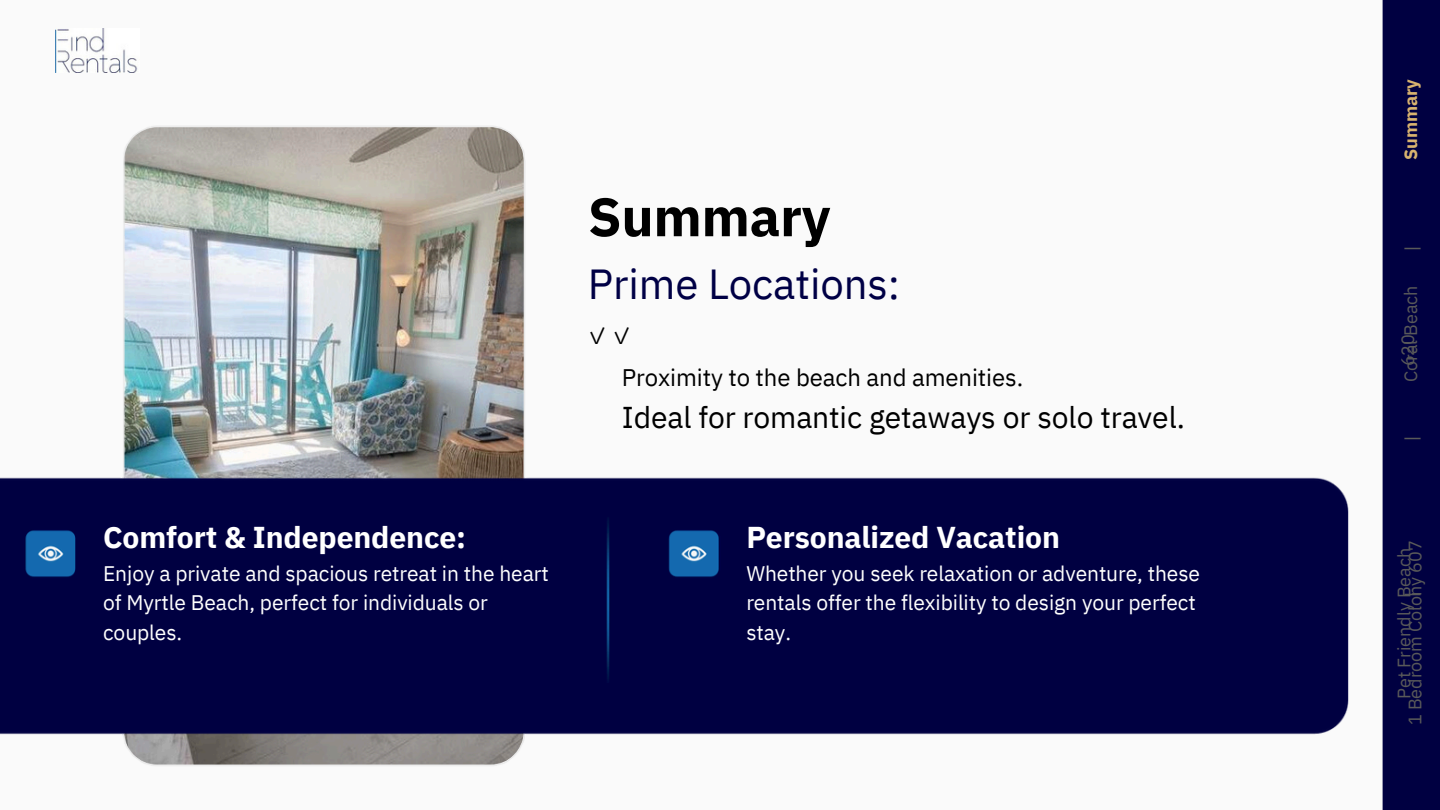
<style>
.page{position:relative;width:1440px;height:810px;background:#fafafa}
.page>*{position:absolute;margin:0;border:0;box-sizing:border-box;transform-origin:0 0}
.t1{font:700 54px "IBM Plex Sans";letter-spacing:-.005em;color:#000}
.t2{font:42px "IBM Plex Sans";letter-spacing:-.005em;color:#000045}
.t3{font:700 30.15px "IBM Plex Sans";letter-spacing:-.005em;color:#fff}
.t4{font:30px "IBM Plex Sans";letter-spacing:-.005em;color:#000}
.t5{font:24px "IBM Plex Sans";letter-spacing:-.005em;color:#000}
.t6{font:24px "IBM Plex Sans Cond";color:#000}
.t7{font:21px/29.2px "IBM Plex Sans";letter-spacing:-.005em;color:#fff}
.t8{font:18px "IBM Plex Sans";letter-spacing:-.005em;color:#595959}
.t9{font:700 18px "IBM Plex Sans";color:#d8b36f}
</style>
<div class="page">
<div style="left:1382px;top:0;width:58px;height:810px;background:#000041"></div>
<img style="left:56px;top:29px;width:82px;height:43px">
<img style="left:0;top:126px;width:1349px;height:640px">
<img style="left:1404px;top:246px;width:17px;height:3px">
<img style="left:1404px;top:436px;width:17px;height:4px">
<img style="left:1404px;top:593px;width:17px;height:3px">
<p class="t3" style="left:103px;top:518px;width:365px">Comfort &amp; Independence:</p>
<p class="t7" style="left:103px;top:559px;width:447px">Enjoy a private and spacious retreat in the heart of Myrtle Beach, perfect for individuals or couples.</p>
<p class="t1" style="left:588px;top:181px;width:244px">Summary</p>
<p class="t2" style="left:588px;top:256px;width:314px">Prime Locations:</p>
<p class="t6" style="left:588px;top:320px;width:44px">✓✓</p>
<h4 class="t5" style="left:622px;top:362px;width:403px">Proximity to the beach and amenities.</h4>
<h4 class="t4" style="left:622px;top:397px;width:565px">Ideal for romantic getaways or solo travel.</h4>
<p class="t3" style="left:746px;top:518px;width:315px">Personalized Vacation</p>
<p class="t7" style="left:746px;top:559px;width:455px">Whether you seek relaxation or adventure, these rentals offer the flexibility to design your perfect stay.</p>
<p class="t9" style="left:1399px;top:160px;width:83px;rotate:-90deg">Summary</p>
<p class="t8" style="left:1399px;top:382px;width:98px;rotate:-90deg">Coral Beach</p>
<p class="t8" style="left:1396px;top:366px;width:34px;rotate:-90deg">620</p>
<p class="t8" style="left:1403px;top:725px;width:186px;rotate:-90deg">1 Bedroom Colony 607</p>
<p class="t8" style="left:1392px;top:699px;width:152px;rotate:-90deg">Pet Friendly Beach</p>
</div>
